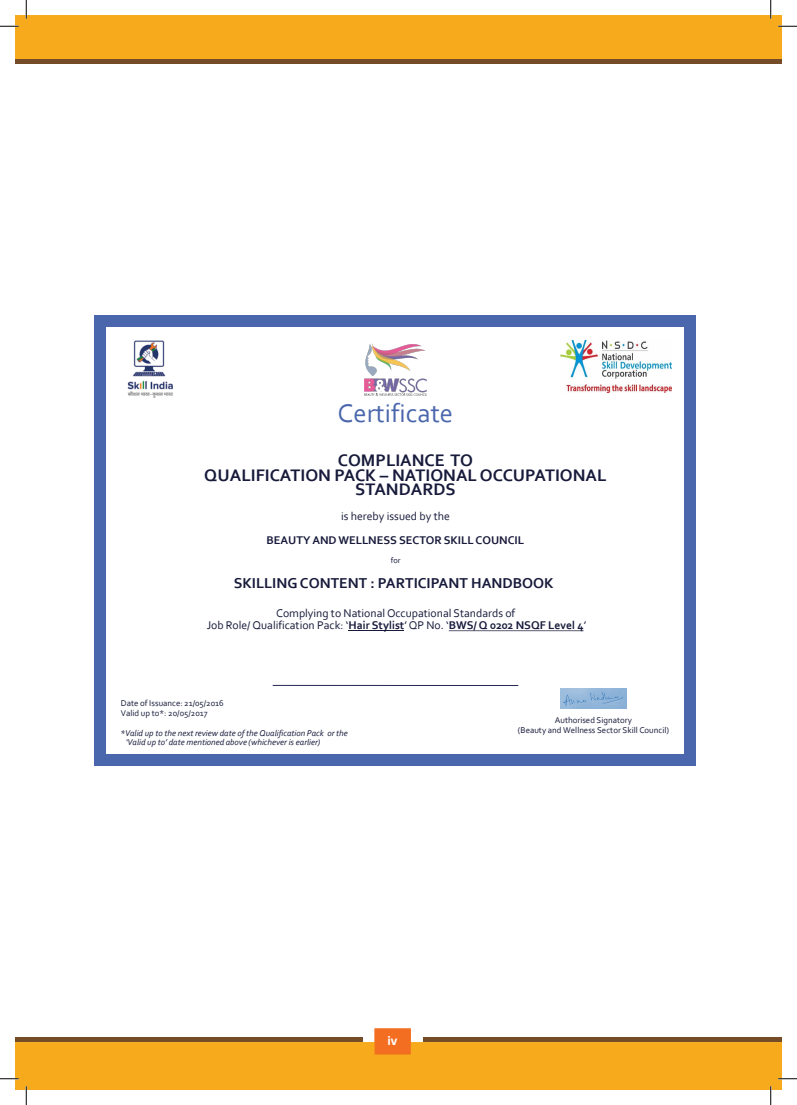
<style>
.page{position:relative;width:797px;height:1105px;background:#fff}
.page>*{position:absolute;margin:0;border:0;box-sizing:border-box;transform-origin:0 0}
.t1{font:26.75px "Corbel";color:#4a66ac}
.t2{font:700 17.5px/14.8px "Corbel";color:#171a3a;text-align:center}
.t3{font:700 15px "Corbel";color:#171a3a}
.t4{font:700 13.75px "Calibri";color:#fff}
.t5{font:11.75px/12.6px "Corbel";color:#171a3a;text-align:center}
.t6{font:700 11.75px "Corbel";color:#171a3a}
.t7{font:italic 8.88px/9.5px "Corbel";color:#171a3a}
.t8{font:8.88px/9.5px "Corbel";color:#171a3a;text-align:center}
.t9{font:8.38px "Corbel";color:#171a3a}
.s1{font-weight:700}
</style>
<div class="page">
<hr style="left:770px;top:60px;width:11px;height:4px;background:#744c27">
<hr style="left:16px;top:60px;width:755px;height:4px;background:#744c27">
<div style="left:16px;top:1042px;width:754px;height:47px;background:#f7aa1b"></div>
<div style="left:374px;top:1028px;width:37px;height:26px;background:#f36e21;border:1px solid #f36e21"></div>
<hr style="left:16px;top:1037px;width:346px;height:4px;background:#744c27">
<hr style="left:423px;top:1037px;width:347px;height:4px;background:#744c27">
<hr style="left:770px;top:1037px;width:11px;height:4px;background:#744c27">
<div style="left:95px;top:315px;width:601px;height:450px;background:#4a66ac"></div>
<div style="left:107px;top:327px;width:577px;height:426px;background:#fff"></div>
<hr style="left:273px;top:685px;width:245px;height:1px;background:#242852">
<hr style="left:348px;top:630px;width:56px;height:1px;background:#171a3a">
<svg style="left:449px;top:630px;width:134px;height:1px"></svg>
<img style="left:561px;top:340px;width:110px;height:53px">
<img style="left:127px;top:340px;width:46px;height:58px">
<img style="left:364px;top:343px;width:62px;height:53px">
<img style="left:561px;top:689px;width:65px;height:20px">
<svg style="left:0;top:1078px;width:19px;height:1px"></svg>
<svg style="left:25px;top:1086px;width:2px;height:19px"></svg>
<svg style="left:0;top:0;width:797px;height:62px"></svg>
<svg style="left:770px;top:1042px;width:27px;height:63px"></svg>
<p class="t1" style="left:337px;top:397px;width:117px">Certificate</p>
<p class="t2" style="left:204px;top:452px;width:403px">COMPLIANCE TO<br>QUALIFICATION PACK – NATIONAL OCCUPATIONAL<br>STANDARDS</p>
<p class="t5" style="left:341px;top:509px;width:110px">is hereby issued by the</p>
<p class="t9" style="left:391px;top:555px;width:11px">for</p>
<p class="t3" style="left:234px;top:574px;width:321px">SKILLING CONTENT : PARTICIPANT HANDBOOK</p>
<p class="t5" style="left:207px;top:606px;width:381px">Complying to National Occupational Standards of<br>Job Role/ Qualification Pack: ‘<span class="s1">Hair Stylist</span>’ QP No. ‘<span class="s1">BWS/ Q 0202 NSQF Level 4</span>’</p>
<p class="t6" style="left:266px;top:533px;width:259px">BEAUTY AND WELLNESS SECTOR SKILL COUNCIL</p>
<p class="t8" style="left:121px;top:698px;width:104px;text-align:left">Date of Issuance: 21/05/2016<br>Valid up to*: 20/05/2017</p>
<p class="t7" style="left:126px;top:728px;width:224px;text-indent:-5px">*Valid up to the next review date of the Qualification Pack or the ‘Valid up to’ date mentioned above (whichever is earlier)</p>
<p class="t4" style="left:387px;top:1030px;width:11px">iv</p>
<p class="t8" style="left:518px;top:715px;width:153px">Authorised Signatory<br>(Beauty and Wellness Sector Skill Council)</p>
</div>
